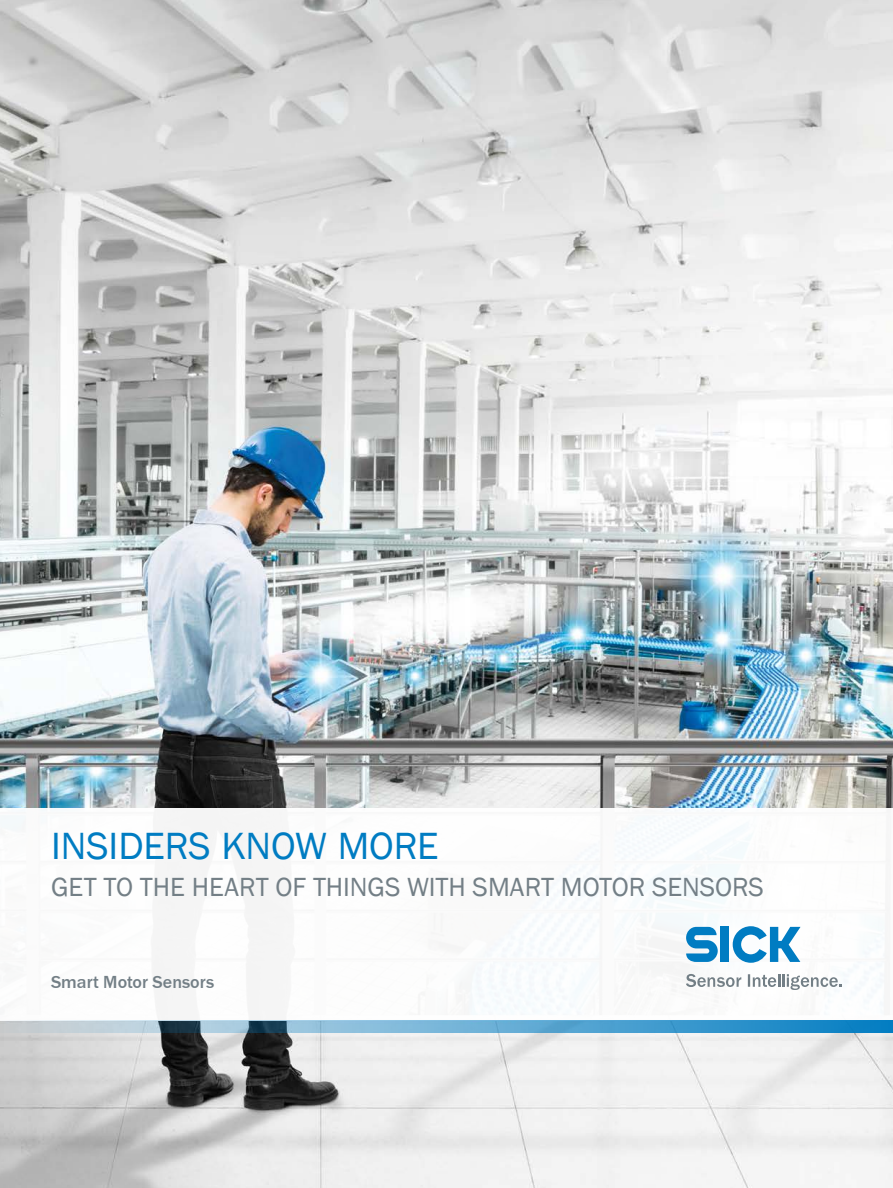
<style>
.page{position:relative;width:893px;height:1188px;background:#fff}
.page>*{position:absolute;margin:0;border:0;box-sizing:border-box;transform-origin:0 0}
.t1{font:39px "SICK Franklin";color:#007cc2}
.t2{font:27px "SICK Franklin";color:#737f86}
.t3{font:500 18px "SICK Franklin";color:#737f86}
</style>
<div class="page">
<img style="left:0;top:0;width:893px;height:1188px">
<div style="left:0;top:808px;width:893px;height:212px;background:#fff"></div>
<svg style="left:0;top:1020px;width:893px;height:13px;background:#66a5c8"></svg>
<svg style="left:686px;top:927px;width:32px;height:35px"></svg>
<div style="left:721px;top:927px;width:8px;height:35px;background:#007cc2"></div>
<svg style="left:733px;top:926px;width:67px;height:37px"></svg>
<svg style="left:686px;top:974px;width:55px;height:13px"></svg>
<svg style="left:748px;top:974px;width:94px;height:16px"></svg>
<h1 class="t1" style="left:51px;top:822px;width:389px">INSIDERS KNOW MORE</h1>
<p class="t2" style="left:51px;top:870px;width:714px">GET TO THE HEART OF THINGS WITH SMART MOTOR SENSORS</p>
<p class="t3" style="left:51px;top:971px;width:165px">Smart Motor Sensors</p>
</div>
